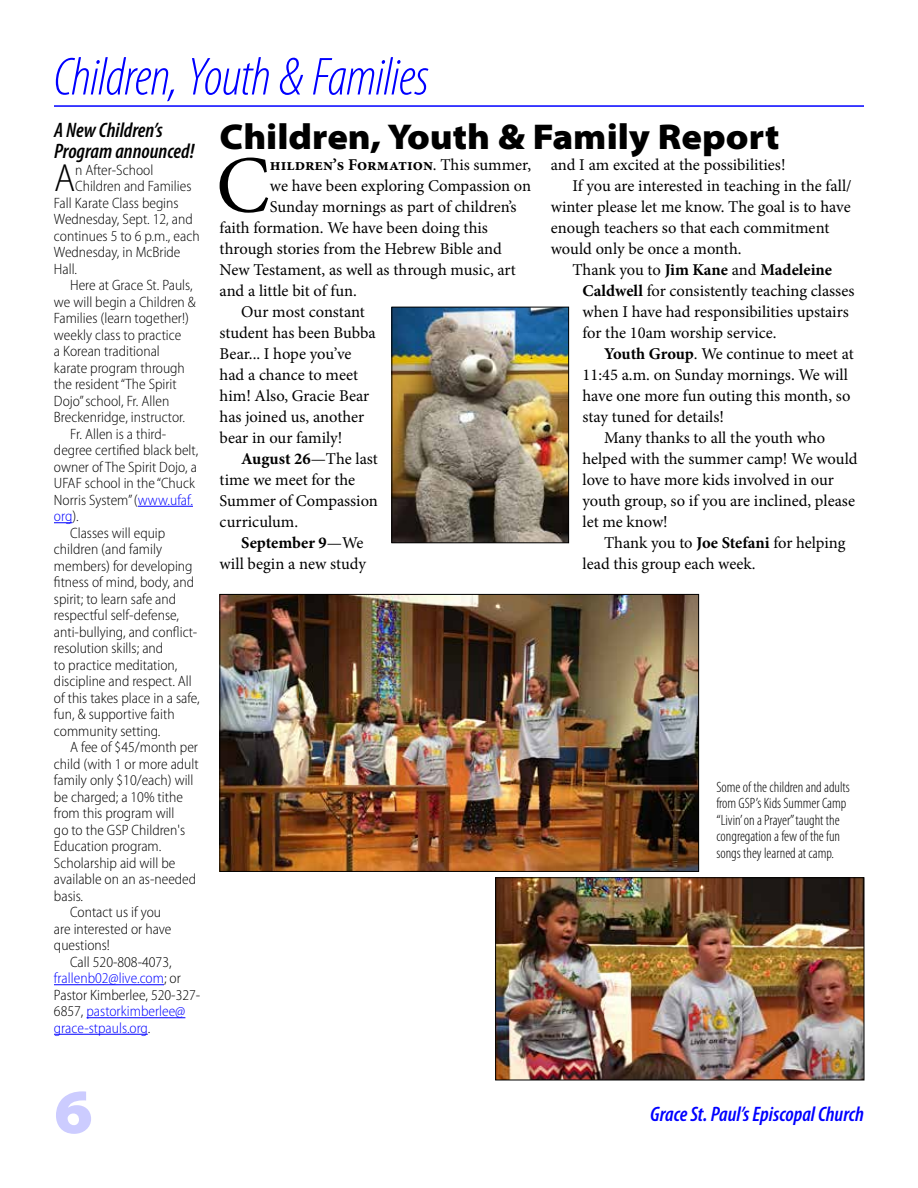
<style>
.page{position:relative;width:918px;height:1188px;background:#fff}
.page>*{position:absolute;margin:0;border:0;box-sizing:border-box;transform-origin:0 0}
.t1{font:81.15px "Minion Pro";color:#000}
.t2{font:900 semi-expanded 63px "Myriad Pro";color:#ccf}
.t3{font:italic 300 condensed 54px "Myriad Pro";letter-spacing:-.015em;color:#00f}
.t4{font:300 semi-condensed 39.45px "Myriad Pro";color:#000}
.t5{font:900 semi-expanded 36px "Myriad Pro";color:#000}
.t6{font:italic 600 condensed 21px/21px "Myriad Pro";color:#000}
.t7{font:italic 600 condensed 21px "Myriad Pro";color:#00f}
.t8{font:16.5px "Minion Pro";color:#000}
.t9{font:700 16.5px "Minion Pro";color:#000}
.t10{font:300 semi-condensed 15px "Myriad Pro";color:#000}
.t11{font:300 condensed 15px/16.5px "Myriad Pro";color:#000}
.t12{font:300 semi-condensed 15px "Myriad Pro";color:#00f}
.s1{font-weight:400}
.s2{font-weight:700}
.s3{color:#00f}
.s4{color:#000}
</style>
<div class="page">
<hr style="left:54px;top:105px;width:810px;height:2px;background:#00f">
<hr style="left:138px;top:506px;width:55px;height:1px;background:#00f">
<svg style="left:54px;top:522px;width:18px;height:1px"></svg>
<hr style="left:54px;top:984px;width:110px;height:1px;background:#00f">
<hr style="left:87px;top:1017px;width:98px;height:1px;background:#00f">
<hr style="left:54px;top:1034px;width:94px;height:1px;background:#00f">
<img style="left:221px;top:596px;width:476px;height:274px">
<div style="left:219px;top:594px;width:480px;height:278px;border:1px solid #000"></div>
<img style="left:497px;top:879px;width:365px;height:199px">
<div style="left:495px;top:877px;width:369px;height:203px;border:1px solid #000"></div>
<img style="left:393px;top:309px;width:174px;height:232px">
<div style="left:391px;top:307px;width:178px;height:236px;border:1px solid #000"></div>
<h3 class="t3" style="left:54px;top:48px;width:377px">Children, Youth &amp; Families</h3>
<h3 class="t6" style="left:54px;top:120px;width:142px">A New Children’s<br>Program announced!</h3>
<h3 class="t4" style="left:54px;top:157px;width:23px">A</h3>
<p class="t10" style="left:75px;top:162px;width:80px">n After-School</p>
<h3 class="t5" style="left:220px;top:116px;width:561px">Children, Youth &amp; Family Report</h3>
<h1 class="t1" style="left:216px;top:131px;width:55px">C</h1>
<p class="t9" style="left:270px;top:153px;width:263px">hildren’s Formation<span class="s1">. This summer,</span></p>
<p class="t8" style="left:551px;top:153px;width:236px">and I am excited at the possibilities!</p>
<p class="t8" style="left:572px;top:174px;width:281px">If you are interested in teaching in the fall/</p>
<p class="t8" style="left:551px;top:195px;width:301px">winter please let me know. The goal is to have</p>
<p class="t8" style="left:551px;top:216px;width:280px">enough teachers so that each commitment</p>
<p class="t8" style="left:551px;top:237px;width:192px">would only be once a month.</p>
<p class="t9" style="left:572px;top:258px;width:261px"><span class="s1">Thank you to</span> Jim Kane <span class="s1">and</span> Madeleine</p>
<p class="t8" style="left:582px;top:279px;width:274px"><span class="s2">Caldwell</span> for consistently teaching classes</p>
<p class="t8" style="left:582px;top:300px;width:268px">when I have had responsibilities upstairs</p>
<p class="t8" style="left:582px;top:321px;width:196px">for the 10am worship service.</p>
<p class="t8" style="left:604px;top:342px;width:251px"><span class="s2">Youth Group</span>. We continue to meet at</p>
<p class="t8" style="left:582px;top:363px;width:267px">11:45 a.m. on Sunday mornings. We will</p>
<p class="t8" style="left:582px;top:384px;width:269px">have one more fun outing this month, so</p>
<p class="t8" style="left:582px;top:405px;width:143px">stay tuned for details!</p>
<p class="t8" style="left:604px;top:426px;width:223px">Many thanks to all the youth who</p>
<p class="t8" style="left:582px;top:447px;width:277px">helped with the summer camp! We would</p>
<p class="t8" style="left:582px;top:468px;width:253px">love to have more kids involved in our</p>
<p class="t8" style="left:582px;top:489px;width:274px">youth group, so if you are inclined, please</p>
<p class="t8" style="left:582px;top:510px;width:87px">let me know!</p>
<p class="t8" style="left:604px;top:531px;width:243px">Thank you to <span class="s2">Joe Stefani</span> for helping</p>
<p class="t8" style="left:582px;top:552px;width:174px">lead this group each week.</p>
<p class="t8" style="left:270px;top:174px;width:263px">we have been exploring Compassion on</p>
<p class="t8" style="left:270px;top:195px;width:248px">Sunday mornings as part of children’s</p>
<p class="t8" style="left:220px;top:216px;width:270px">faith formation. We have been doing this</p>
<p class="t8" style="left:220px;top:237px;width:284px">through stories from the Hebrew Bible and</p>
<p class="t8" style="left:220px;top:258px;width:298px">New Testament, as well as through music, art</p>
<p class="t8" style="left:220px;top:279px;width:139px">and a little bit of fun.</p>
<p class="t8" style="left:241px;top:300px;width:125px">Our most constant</p>
<p class="t8" style="left:220px;top:321px;width:158px">student has been Bubba</p>
<p class="t8" style="left:220px;top:342px;width:133px">Bear... I hope you’ve</p>
<p class="t8" style="left:220px;top:363px;width:140px">had a chance to meet</p>
<p class="t8" style="left:220px;top:384px;width:151px">him! Also, Gracie Bear</p>
<p class="t8" style="left:220px;top:405px;width:146px">has joined us, another</p>
<p class="t8" style="left:220px;top:426px;width:124px">bear in our family!</p>
<p class="t9" style="left:241px;top:447px;width:138px">August 26<span class="s1">—The last</span></p>
<p class="t8" style="left:220px;top:468px;width:137px">time we meet for the</p>
<p class="t8" style="left:220px;top:489px;width:160px">Summer of Compassion</p>
<p class="t8" style="left:220px;top:510px;width:80px">curriculum.</p>
<p class="t9" style="left:241px;top:531px;width:124px">September 9<span class="s1">—We</span></p>
<p class="t8" style="left:220px;top:552px;width:148px">will begin a new study</p>
<p class="t10" style="left:75px;top:178px;width:118px">Children and Families</p>
<p class="t10" style="left:54px;top:195px;width:126px">Fall Karate Class begins</p>
<p class="t10" style="left:54px;top:211px;width:140px">Wednesday, Sept. 12, and</p>
<p class="t10" style="left:54px;top:228px;width:147px">continues 5 to 6 p.m., each</p>
<p class="t10" style="left:54px;top:244px;width:128px">Wednesday, in McBride</p>
<p class="t10" style="left:54px;top:261px;width:25px">Hall.</p>
<p class="t10" style="left:70px;top:277px;width:124px">Here at Grace St. Pauls,</p>
<p class="t10" style="left:54px;top:294px;width:143px">we will begin a Children &amp;</p>
<p class="t10" style="left:54px;top:310px;width:136px">Families (learn together!)</p>
<p class="t10" style="left:54px;top:327px;width:129px">weekly class to practice</p>
<p class="t10" style="left:54px;top:343px;width:107px">a Korean traditional</p>
<p class="t10" style="left:54px;top:360px;width:132px">karate program through</p>
<p class="t10" style="left:54px;top:376px;width:124px">the resident “The Spirit</p>
<p class="t10" style="left:54px;top:393px;width:117px">Dojo” school, Fr. Allen</p>
<p class="t10" style="left:54px;top:409px;width:133px">Breckenridge, instructor.</p>
<p class="t10" style="left:70px;top:426px;width:98px">Fr. Allen is a third-</p>
<p class="t10" style="left:54px;top:442px;width:146px">degree certified black belt,</p>
<p class="t10" style="left:54px;top:459px;width:144px">owner of The Spirit Dojo, a</p>
<p class="t10" style="left:54px;top:475px;width:142px">UFAF school in the “Chuck</p>
<p class="t10" style="left:54px;top:492px;width:140px">Norris System” (<span class="s3">www.ufaf.</span></p>
<p class="t12" style="left:54px;top:508px;width:26px">org<span class="s4">).</span></p>
<p class="t10" style="left:70px;top:525px;width:97px">Classes will equip</p>
<p class="t10" style="left:54px;top:541px;width:110px">children (and family</p>
<p class="t10" style="left:54px;top:558px;width:140px">members) for developing</p>
<p class="t10" style="left:54px;top:574px;width:142px">fitness of mind, body, and</p>
<p class="t10" style="left:54px;top:591px;width:124px">spirit; to learn safe and</p>
<p class="t10" style="left:54px;top:607px;width:127px">respectful self-defense,</p>
<p class="t10" style="left:54px;top:624px;width:145px">anti-bullying, and conflict-</p>
<p class="t10" style="left:54px;top:640px;width:111px">resolution skills; and</p>
<p class="t10" style="left:54px;top:657px;width:125px">to practice meditation,</p>
<p class="t10" style="left:54px;top:673px;width:139px">discipline and respect. All</p>
<p class="t10" style="left:54px;top:690px;width:147px">of this takes place in a safe,</p>
<p class="t10" style="left:54px;top:706px;width:122px">fun, &amp; supportive faith</p>
<p class="t10" style="left:54px;top:723px;width:108px">community setting.</p>
<p class="t10" style="left:70px;top:739px;width:129px">A fee of $45/month per</p>
<p class="t10" style="left:54px;top:756px;width:146px">child (with 1 or more adult</p>
<p class="t10" style="left:54px;top:772px;width:141px">family only $10/each) will</p>
<p class="t10" style="left:54px;top:789px;width:130px">be charged; a 10% tithe</p>
<p class="t10" style="left:54px;top:805px;width:122px">from this program will</p>
<p class="t10" style="left:54px;top:822px;width:133px">go to the GSP Children's</p>
<p class="t10" style="left:54px;top:838px;width:109px">Education program.</p>
<p class="t10" style="left:54px;top:855px;width:123px">Scholarship aid will be</p>
<p class="t10" style="left:54px;top:871px;width:144px">available on an as-needed</p>
<p class="t10" style="left:54px;top:888px;width:31px">basis.</p>
<p class="t10" style="left:70px;top:904px;width:92px">Contact us if you</p>
<p class="t10" style="left:54px;top:921px;width:119px">are interested or have</p>
<p class="t10" style="left:54px;top:937px;width:57px">questions!</p>
<p class="t10" style="left:70px;top:954px;width:103px">Call 520-808-4073,</p>
<p class="t12" style="left:54px;top:970px;width:128px">frallenb02@live.com<span class="s4">; or</span></p>
<p class="t10" style="left:54px;top:987px;width:148px">Pastor Kimberlee, 520-327-</p>
<p class="t12" style="left:54px;top:1003px;width:133px"><span class="s4">6857,</span> pastorkimberlee@</p>
<p class="t12" style="left:54px;top:1020px;width:98px">grace-stpauls.org<span class="s4">.</span></p>
<p class="t11" style="left:716px;top:779px;width:135px">Some of the children and adults from GSP’s Kids Summer Camp “Livin’ on a Prayer” taught the congregation a few of the fun songs they learned at camp.</p>
<h2 class="t2" style="left:54px;top:1076px;width:40px">6</h2>
<h3 class="t7" style="left:650px;top:1102px;width:215px">Grace St. Paul’s Episcopal Church</h3>
</div>
